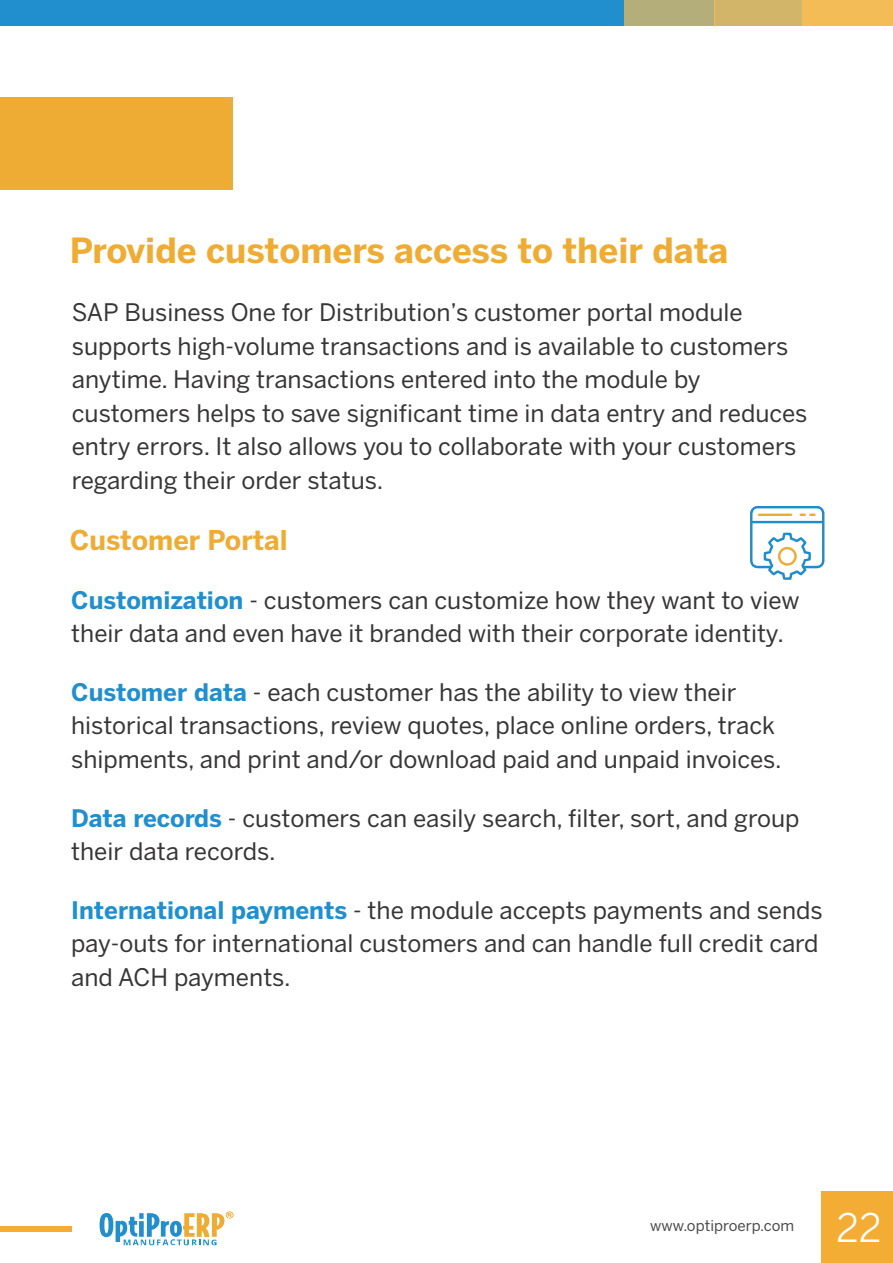
<style>
.page{position:relative;width:893px;height:1263px;background:#fff}
.page>*{position:absolute;margin:0;border:0;box-sizing:border-box;transform-origin:0 0}
.t1{font:39px "Benton Sans";color:#fff}
.t2{font:700 34.5px "Benton Sans";color:#efac35}
.t3{font:700 27px "Benton Sans";color:#efac35}
.t4{font:24px/33.5px "Benton Sans";color:#373535}
.t5{font:15px "Benton Sans";color:#4c4b4d}
.s1{font-weight:700;color:#218fce}
</style>
<div class="page">
<div style="left:0;top:0;width:893px;height:26px;background:#218fce"></div>
<div style="left:803px;top:0;width:90px;height:26px;background:#f3bc57"></div>
<div style="left:714px;top:0;width:90px;height:26px;background:#d2b569"></div>
<div style="left:624px;top:0;width:90px;height:26px;background:#b3ae7a"></div>
<div style="left:0;top:97px;width:232px;height:93px;background:#efac35"></div>
<svg style="left:100px;top:1211px;width:134px;height:34px"></svg>
<div style="left:822px;top:1192px;width:71px;height:71px;background:#f3ad34"></div>
<div style="left:0;top:1226px;width:71px;height:5px;background:#f3ad34"></div>
<svg style="left:750px;top:506px;width:74px;height:74px"></svg>
<h2 class="t2" style="left:70px;top:237px;width:660px">Provide customers access to their data</h2>
<p class="t4" style="left:72px;top:298px;width:737px">SAP Business One for Distribution’s customer portal module supports high-volume transactions and is available to customers anytime. Having transactions entered into the module by customers helps to save significant time in data entry and reduces entry errors. It also allows you to collaborate with your customers regarding their order status.</p>
<p class="t3" style="left:70px;top:530px;width:220px">Customer Portal</p>
<p class="t4" style="left:71px;top:586px;width:730px"><span class="s1">Customization</span> - customers can customize how they want to view their data and even have it branded with their corporate identity.</p>
<p class="t4" style="left:71px;top:678px;width:712px"><span class="s1">Customer data</span> - each customer has the ability to view their historical transactions, review quotes, place online orders, track shipments, and print and/or download paid and unpaid invoices.</p>
<p class="t4" style="left:71px;top:803px;width:730px"><span class="s1">Data records</span> - customers can easily search, filter, sort, and group their data records.</p>
<p class="t4" style="left:71px;top:895px;width:753px"><span class="s1">International payments</span> - the module accepts payments and sends pay-outs for international customers and can handle full credit card and ACH payments.</p>
<p class="t5" style="left:650px;top:1220px;width:146px">www.optiproerp.com</p>
<h1 class="t1" style="left:836px;top:1213px;width:47px">22</h1>
</div>
